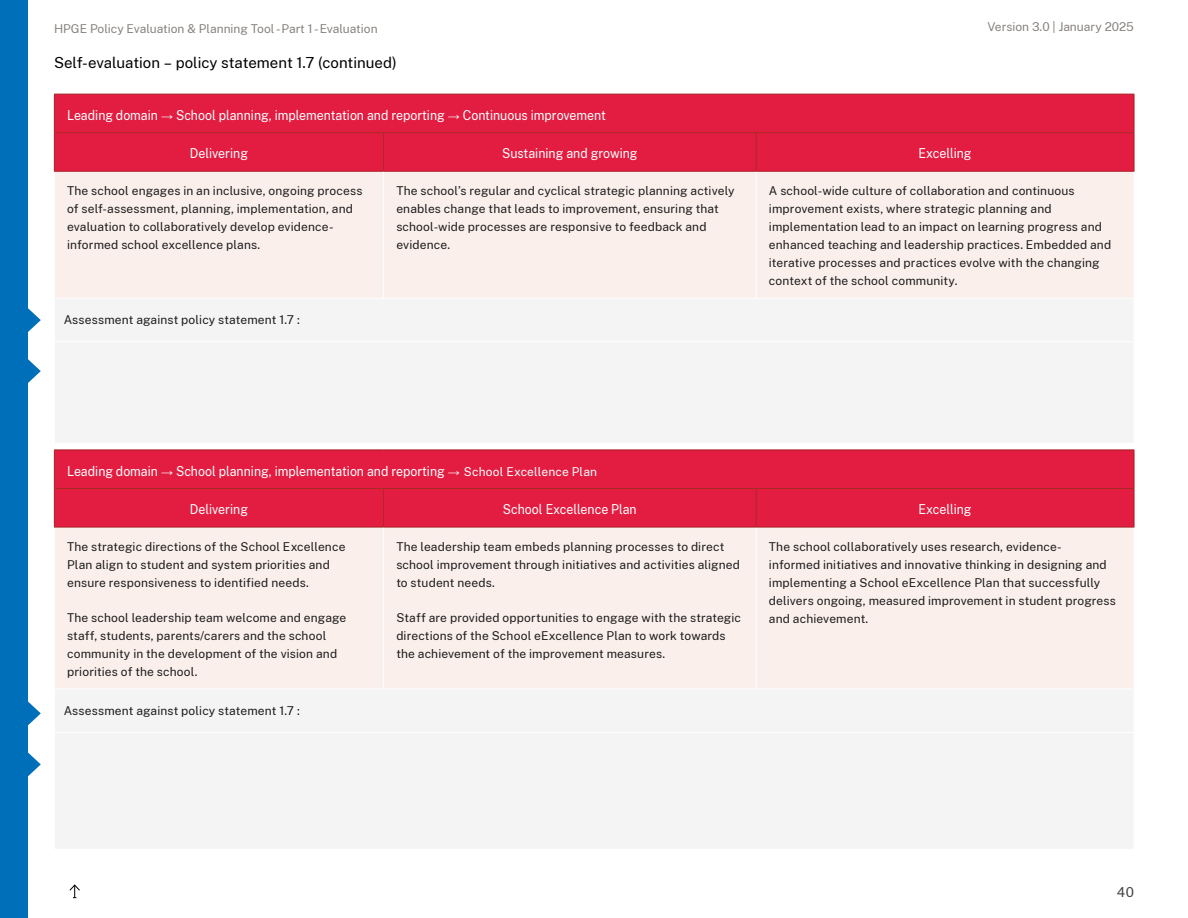
<style>
.page{position:relative;width:1188px;height:918px;background:#fff}
.page>*{position:absolute;margin:0;border:0;box-sizing:border-box;transform-origin:0 0}
.SEF_Self-evaluation_Table_Title{font:15px "Public Sans";color:#000}
.Table_Header{font:13.5px "Public Sans";color:#fff;scale:.91 1}
.t1{font:13.5px "Public Sans";color:#414042}
.Table_Cell{font:12px/18px "Public Sans";letter-spacing:.01em;color:#1c1c1c}
.t2{font:12px "Public Sans";color:#88817e}
.Assessment_Cell{font:12px "Public Sans";letter-spacing:.01em;color:#1c1c1c}
.s1{font-family:"Arial";font-weight:900;font-size:12px}
.s2{font-size:12px}
</style>
<div class="page">
<svg style="left:69px;top:884px;width:11px;height:14px"></svg>
<div style="left:55px;top:95px;width:1079px;height:76px;background:#e31d41"></div>
<div style="left:55px;top:172px;width:1079px;height:126px;background:#faefeb"></div>
<div style="left:55px;top:299px;width:1078px;height:143px;background:#f4f4f4"></div>
<hr style="left:55px;top:132px;width:329px;height:1px;background:#a92a25">
<hr style="left:384px;top:132px;width:372px;height:1px;background:#a92a25">
<hr style="left:383px;top:133px;width:1px;height:38px;background:#a92a25">
<hr style="left:756px;top:132px;width:378px;height:1px;background:#a92a25">
<hr style="left:756px;top:133px;width:1px;height:38px;background:#a92a25">
<hr style="left:383px;top:172px;width:1px;height:126px;background:#fff">
<hr style="left:756px;top:172px;width:1px;height:126px;background:#fff">
<hr style="left:54px;top:341px;width:330px;height:1px;background:#fff">
<hr style="left:384px;top:341px;width:372px;height:1px;background:#fff">
<hr style="left:756px;top:341px;width:378px;height:1px;background:#fff">
<hr style="left:54px;top:94px;width:330px;height:1px;background:#a71f23">
<hr style="left:54px;top:94px;width:1px;height:39px;background:#a71f23">
<hr style="left:384px;top:94px;width:372px;height:1px;background:#a71f23">
<hr style="left:756px;top:94px;width:378px;height:1px;background:#a71f23">
<hr style="left:1134px;top:94px;width:1px;height:39px;background:#a71f23">
<hr style="left:54px;top:133px;width:1px;height:38px;background:#a71f23">
<hr style="left:1134px;top:133px;width:1px;height:38px;background:#a71f23">
<hr style="left:54px;top:171px;width:330px;height:1px;background:#a71f23">
<hr style="left:384px;top:171px;width:372px;height:1px;background:#a71f23">
<hr style="left:756px;top:171px;width:378px;height:1px;background:#a71f23">
<div style="left:55px;top:451px;width:1079px;height:76px;background:#e31d41"></div>
<div style="left:55px;top:528px;width:1079px;height:161px;background:#faefeb"></div>
<div style="left:55px;top:690px;width:1078px;height:158px;background:#f4f4f4"></div>
<hr style="left:55px;top:488px;width:329px;height:1px;background:#a92a25">
<hr style="left:384px;top:488px;width:372px;height:1px;background:#a92a25">
<hr style="left:383px;top:489px;width:1px;height:38px;background:#a92a25">
<hr style="left:756px;top:488px;width:378px;height:1px;background:#a92a25">
<hr style="left:756px;top:489px;width:1px;height:38px;background:#a92a25">
<hr style="left:383px;top:527px;width:1px;height:162px;background:#fff">
<hr style="left:756px;top:527px;width:1px;height:162px;background:#fff">
<hr style="left:54px;top:732px;width:330px;height:1px;background:#fff">
<hr style="left:384px;top:732px;width:372px;height:1px;background:#fff">
<hr style="left:756px;top:732px;width:378px;height:1px;background:#fff">
<hr style="left:54px;top:450px;width:330px;height:1px;background:#a71f23">
<hr style="left:54px;top:450px;width:1px;height:39px;background:#a71f23">
<hr style="left:384px;top:450px;width:372px;height:1px;background:#a71f23">
<hr style="left:756px;top:450px;width:378px;height:1px;background:#a71f23">
<hr style="left:1134px;top:450px;width:1px;height:39px;background:#a71f23">
<hr style="left:54px;top:489px;width:1px;height:38px;background:#a71f23">
<hr style="left:1134px;top:489px;width:1px;height:38px;background:#a71f23">
<hr style="left:54px;top:527px;width:330px;height:1px;background:#a71f23">
<hr style="left:384px;top:527px;width:372px;height:1px;background:#a71f23">
<hr style="left:756px;top:527px;width:378px;height:1px;background:#a71f23">
<div style="left:0;top:0;width:27px;height:918px;background:#006fba"></div>
<svg style="left:27px;top:307px;width:14px;height:26px"></svg>
<svg style="left:27px;top:358px;width:14px;height:26px"></svg>
<svg style="left:27px;top:700px;width:14px;height:27px"></svg>
<svg style="left:27px;top:751px;width:14px;height:27px"></svg>
<p class="t2" style="left:987px;top:18px;width:148px">Version 3.0 | January 2025</p>
<p class="t2" style="left:54px;top:20px;width:325px">HPGE Policy Evaluation &amp; Planning Tool - Part 1 - Evaluation</p>
<p class="SEF_Self-evaluation_Table_Title" style="left:54px;top:52px;width:344px">Self-evaluation – policy statement 1.7 (continued)</p>
<p class="Table_Header" style="left:67px;top:105px;width:594px">Leading domain <span class="s1">→</span> School planning, implementation and reporting <span class="s1">→</span> Continuous improvement</p>
<p class="Table_Header" style="left:190px;top:144px;width:65px">Delivering</p>
<p class="Table_Header" style="left:502px;top:144px;width:150px">Sustaining and growing</p>
<p class="Table_Header" style="left:919px;top:144px;width:60px">Excelling</p>
<p class="Table_Cell" style="left:67px;top:182px;width:297px">The school engages in an inclusive, ongoing process of self-assessment, planning, implementation, and evaluation to collaboratively develop evidence&shy;informed school excellence plans.</p>
<p class="Table_Cell" style="left:396px;top:182px;width:340px">The school’s regular and cyclical strategic planning actively enables change that leads to improvement, ensuring that school-wide processes are responsive to feedback and evidence.</p>
<p class="Table_Cell" style="left:769px;top:182px;width:344px">A school-wide culture of collaboration and continuous improvement exists, where strategic planning and implementation lead to an impact on learning progress and enhanced teaching and leadership practices. Embedded and iterative processes and practices evolve with the changing context of the school community.</p>
<p class="Assessment_Cell" style="left:64px;top:312px;width:237px">Assessment against policy statement 1.7 :</p>
<p class="Table_Header" style="left:67px;top:461px;width:584px">Leading domain <span class="s1">→</span> School planning, implementation and reporting <span class="s1">→</span> <span class="s2">School Excellence Plan</span></p>
<p class="Table_Header" style="left:190px;top:500px;width:65px">Delivering</p>
<p class="Table_Header" style="left:503px;top:500px;width:149px">School Excellence Plan</p>
<p class="Table_Header" style="left:919px;top:500px;width:60px">Excelling</p>
<p class="Table_Cell" style="left:67px;top:537px;width:280px">The strategic directions of the School Excellence<br>Plan align to student and system priorities and ensure responsiveness to identified needs.</p>
<p class="Table_Cell" style="left:67px;top:608px;width:281px">The school leadership team welcome and engage staff, students, parents/carers and the school community in the development of the vision and priorities of the school.</p>
<p class="Table_Cell" style="left:396px;top:537px;width:345px">The leadership team embeds planning processes to direct school improvement through initiatives and activities aligned to student needs.</p>
<p class="Table_Cell" style="left:396px;top:608px;width:346px">Staff are provided opportunities to engage with the strategic directions of the School eExcellence Plan to work towards the achievement of the improvement measures.</p>
<p class="Table_Cell" style="left:769px;top:537px;width:349px">The school collaboratively uses research, evidence&shy;informed initiatives and innovative thinking in designing and implementing a School eExcellence Plan that successfully delivers ongoing, measured improvement in student progress and achievement.</p>
<p class="Assessment_Cell" style="left:64px;top:702px;width:237px">Assessment against policy statement 1.7 :</p>
<p class="t1" style="left:1117px;top:883px;width:19px">40</p>
</div>
